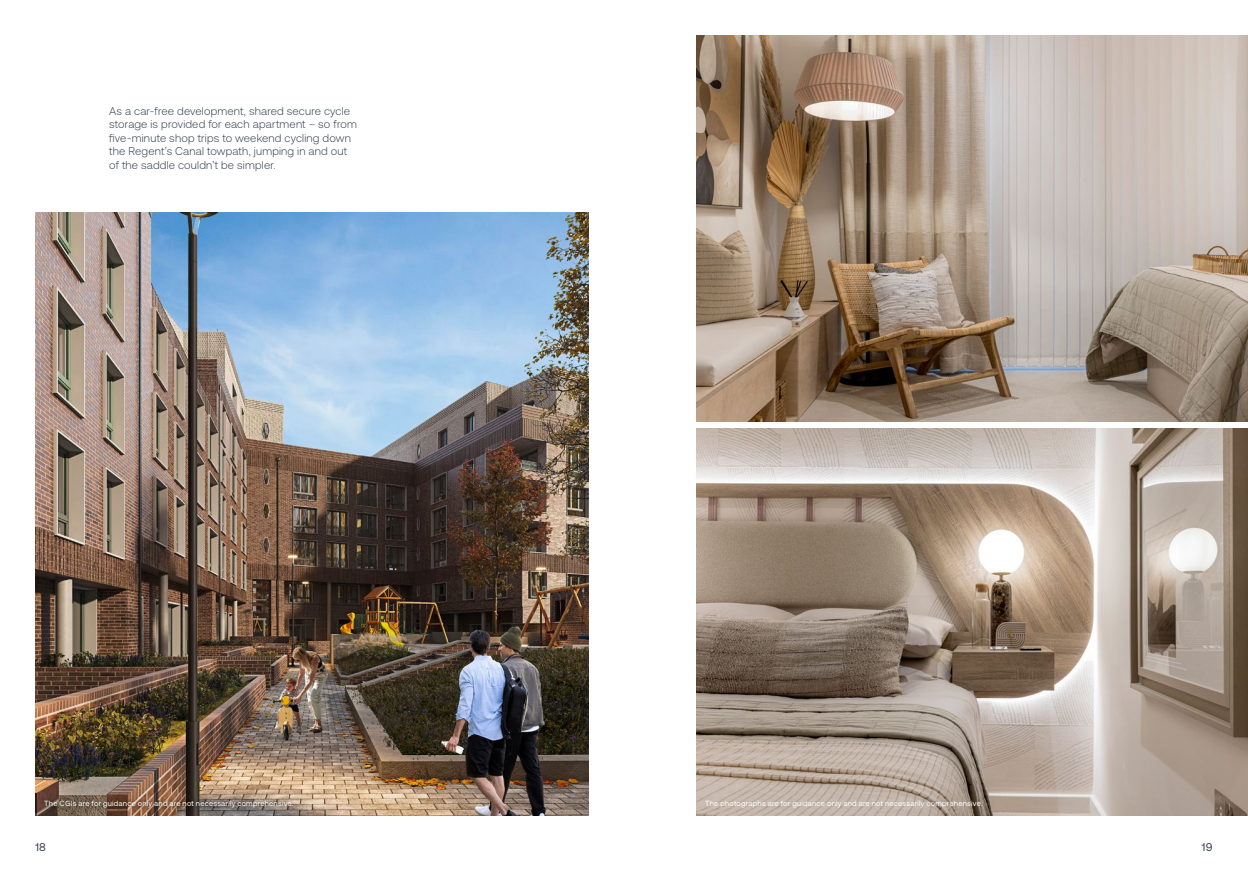
<style>
.page{position:relative;width:1248px;height:886px;background:#fff}
.page>*{position:absolute;margin:0;border:0;box-sizing:border-box;transform-origin:0 0}
.t1{font:300 11.25px/13.5px "Aeonik";letter-spacing:.015em;color:#2f3849}
.t2{font:11.25px "Aeonik";color:#2f3849}
.t3{font:7.5px "Aeonik";letter-spacing:.03em;color:#fff}
</style>
<div class="page">
<img style="left:696px;top:35px;width:551px;height:387px">
<img style="left:696px;top:429px;width:551px;height:386px">
<img style="left:35px;top:213px;width:553px;height:602px">
<div style="left:39px;top:795px;width:259px;height:18px;background:#000;opacity:.7"></div>
<p class="t1" style="left:109px;top:104px;width:249px">As a car-free development, shared secure cycle storage is provided for each apartment – so from five-minute shop trips to weekend cycling down the Regent’s Canal towpath, jumping in and out of the saddle couldn’t be simpler.</p>
<p class="t3" style="left:44px;top:799px;width:250px">The CGIs are for guidance only and are not necessarily comprehensive.</p>
<p class="t3" style="left:705px;top:799px;width:279px">The photographs are for guidance only and are not necessarily comprehensive.</p>
<p class="t2" style="left:35px;top:840px;width:12px">18</p>
<p class="t2" style="left:1201px;top:840px;width:12px">19</p>
</div>
